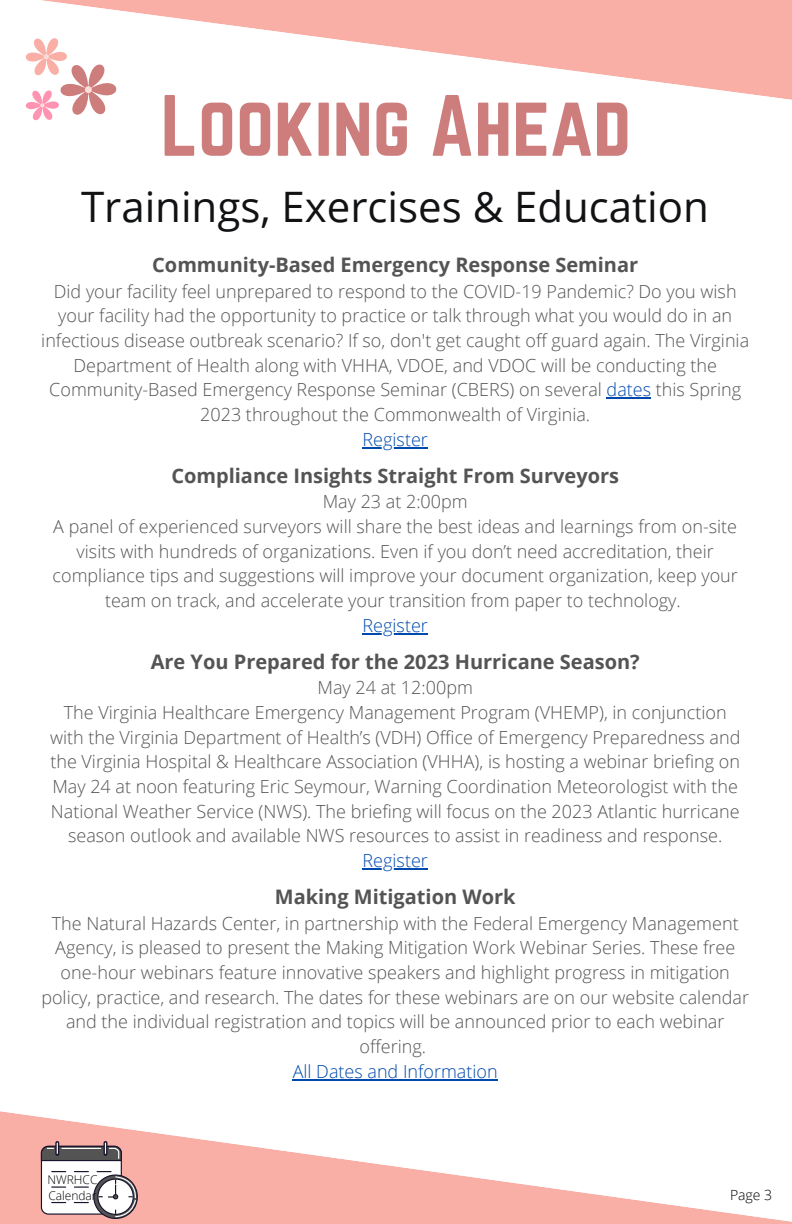
<style>
.page{position:relative;width:792px;height:1224px;background:#fff}
.page>*{position:absolute;margin:0;border:0;box-sizing:border-box;transform-origin:0 0}
.t1{font:76px "Norwester";color:#cc7d7c}
.t2{font:42px "Open Sans";color:#111214}
.t3{font:700 20px "Open Sans";color:#545454}
.t4{font:300 18px/24.6px "Open Sans";color:#545454;text-align:center}
.t5{font:300 18px "Open Sans";color:#004aad}
.t6{font:300 14px "Open Sans";color:#000}
.t7{font:300 12px "Open Sans";color:#000}
.s1{color:#004aad}
</style>
<div class="page">
<svg style="left:41px;top:0;width:751px;height:100px;fill:#f9afa6"></svg>
<svg style="left:0;top:1111px;width:792px;height:113px"></svg>
<div style="left:41px;top:1146px;width:80px;height:68px;background:#fff;border-radius:7px"></div>
<div style="left:41px;top:1146px;width:81px;height:69px;border:1px solid #17142b;border-radius:7px"></div>
<hr style="left:104px;top:1141px;width:3px;height:15px;background:#17142b;border-radius:2px">
<svg style="left:52px;top:1171px;width:14px;height:1px"></svg>
<svg style="left:52px;top:1186px;width:14px;height:2px"></svg>
<svg style="left:52px;top:1202px;width:14px;height:1px"></svg>
<svg style="left:74px;top:1171px;width:64px;height:48px"></svg>
<svg style="left:41px;top:1143px;width:81px;height:19px;background:#71666a"></svg>
<hr style="left:607px;top:398px;width:44px;height:1px;background:#004aad">
<hr style="left:363px;top:447px;width:65px;height:1px;background:#004aad">
<hr style="left:363px;top:633px;width:65px;height:1px;background:#004aad">
<hr style="left:363px;top:868px;width:65px;height:2px;background:#004aad">
<hr style="left:293px;top:1079px;width:205px;height:1px;background:#004aad">
<svg style="left:25px;top:25px;width:101px;height:96px"></svg>
<p class="t1" style="left:161px;top:80px;width:472px">Looking Ahead</p>
<p class="t2" style="left:81px;top:177px;width:629px">Trainings, Exercises &amp; Education</p>
<p class="t3" style="left:152px;top:251px;width:487px">Community-Based Emergency Response Seminar</p>
<p class="t4" style="left:41px;top:278px;width:709px">Did your facility feel unprepared to respond to the COVID-19 Pandemic? Do you wish your facility had the opportunity to practice or talk through what you would do in an infectious disease outbreak scenario? If so, don't get caught off guard again. The Virginia Department of Health along with VHHA, VDOE, and VDOC will be conducting the Community-Based Emergency Response Seminar (CBERS) on several <span class="s1">dates</span> this Spring 2023 throughout the Commonwealth of Virginia.</p>
<p class="t5" style="left:363px;top:426px;width:67px">Register</p>
<p class="t3" style="left:171px;top:462px;width:449px">Compliance Insights Straight From Surveyors</p>
<p class="t4" style="left:323px;top:489px;width:147px">May 23 at 2:00pm</p>
<p class="t4" style="left:53px;top:514px;width:687px">A panel of experienced surveyors will share the best ideas and learnings from on-site visits with hundreds of organizations. Even if you don’t need accreditation, their compliance tips and suggestions will improve your document organization, keep your team on track, and accelerate your transition from paper to technology.</p>
<p class="t5" style="left:363px;top:612px;width:67px">Register</p>
<p class="t3" style="left:151px;top:648px;width:491px">Are You Prepared for the 2023 Hurricane Season?</p>
<p class="t4" style="left:318px;top:675px;width:157px">May 24 at 12:00pm</p>
<p class="t4" style="left:64px;top:700px;width:664px">The Virginia Healthcare Emergency Management Program (VHEMP), in conjunction</p>
<p class="t4" style="left:50px;top:724px;width:692px">with the Virginia Department of Health’s (VDH) Office of Emergency Preparedness and</p>
<p class="t4" style="left:50px;top:749px;width:691px">the Virginia Hospital &amp; Healthcare Association (VHHA), is hosting a webinar briefing on</p>
<p class="t4" style="left:52px;top:774px;width:687px">May 24 at noon featuring Eric Seymour, Warning Coordination Meteorologist with the</p>
<p class="t4" style="left:51px;top:798px;width:690px">National Weather Service (NWS). The briefing will focus on the 2023 Atlantic hurricane</p>
<p class="t4" style="left:68px;top:823px;width:656px">season outlook and available NWS resources to assist in readiness and response.</p>
<p class="t5" style="left:363px;top:848px;width:67px">Register</p>
<p class="t3" style="left:275px;top:883px;width:242px">Making Mitigation Work</p>
<p class="t4" style="left:41px;top:910px;width:709px">The Natural Hazards Center, in partnership with the Federal Emergency Management Agency, is pleased to present the Making Mitigation Work Webinar Series. These free one-hour webinars feature innovative speakers and highlight progress in mitigation policy, practice, and research. The dates for these webinars are on our website calendar and the individual registration and topics will be announced prior to each webinar offering.</p>
<p class="t5" style="left:293px;top:1058px;width:207px">All Dates and Information</p>
<p class="t7" style="left:48px;top:1171px;width:52px">NWRHCC</p>
<p class="t7" style="left:48px;top:1187px;width:50px">Calendar</p>
<p class="t6" style="left:730px;top:1185px;width:44px">Page 3</p>
</div>
